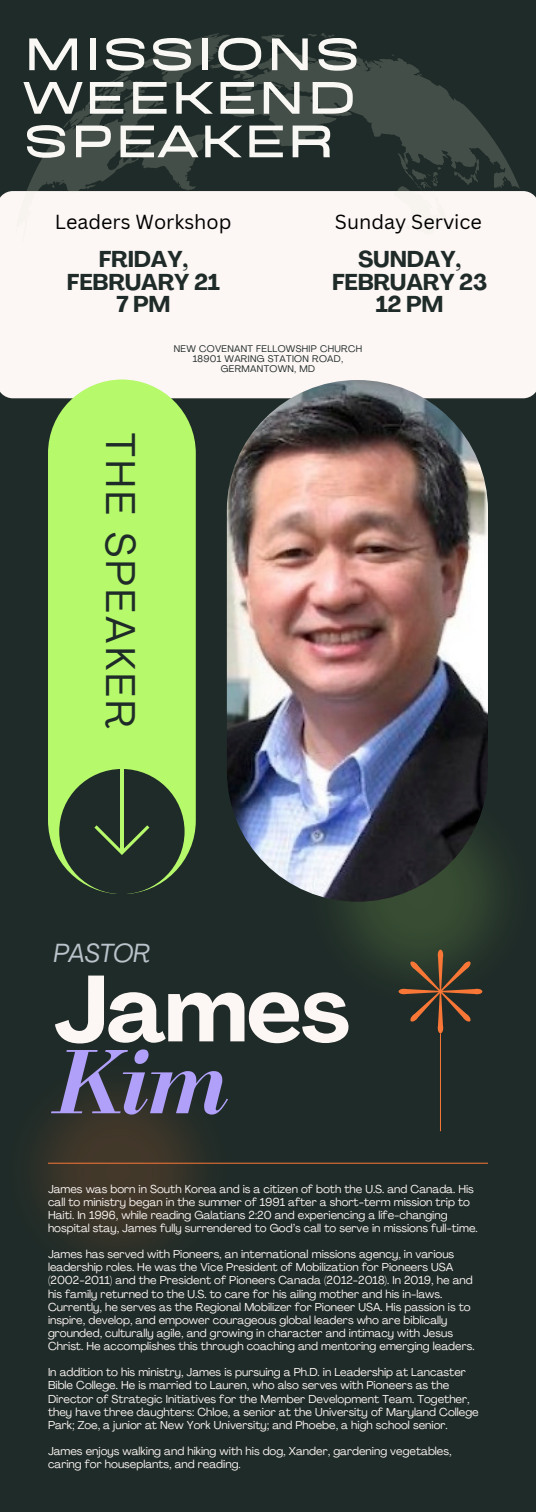
<style>
.page{position:relative;width:536px;height:1512px;background:#1f2b28}
.page>*{position:absolute;margin:0;border:0;box-sizing:border-box;transform-origin:0 0}
.t1{font:italic 700 94.15px "Bodoni";color:#b0a0f9}
.t2{font:700 92.4px "Agrandir";letter-spacing:-.015em;color:#fcf6f4}
.t3{font:900 52.85px/43.6px "BD Sans";color:#faf8f4;text-align:justify}
.t4{font:40.95px "Agrandir";letter-spacing:.08em;color:#1f2b28}
.t5{font:italic 25.81px "Agrandir";letter-spacing:-.015em;color:#bac3cb}
.t6{font:700 22.57px/22.3px "Agrandir";letter-spacing:-.01em;color:#1f2b28;text-align:center}
.t7{font:19.78px "Canva Sans";color:#000}
.t8{font:11.38px/13.1px "Agrandir";color:#fcf6f4}
.t9{font:9.54px/9.8px "Agrandir";letter-spacing:.03em;color:#1f2b28;text-align:center}
</style>
<div class="page">
<img style="left:34px;top:1087px;width:205px;height:168px">
<hr style="left:48px;top:1163px;width:440px;height:1px;background:#f87736">
<div style="left:0;top:191px;width:536px;height:207px;background:#fcf6f4"></div>
<img style="left:301px;top:834px;width:200px;height:159px">
<img style="left:227px;top:380px;width:261px;height:522px;border-radius:130px">
<div style="left:48px;top:380px;width:148px;height:514px;background:#b6f96b;border-radius:74px"></div>
<div style="left:59px;top:769px;width:125px;height:125px;background:#1f2b28;border-radius:50%"></div>
<svg style="left:398px;top:950px;width:84px;height:83px"></svg>
<hr style="left:440px;top:1033px;width:1px;height:98px;background:#f87736">
<svg style="left:94px;top:825px;width:55px;height:30px"></svg>
<hr style="left:120px;top:756px;width:3px;height:97px;background:#b6f96b">
<svg style="left:253px;top:52px;width:267px;height:137px"></svg>
<svg style="left:412px;top:250px;width:20px;height:17px"></svg>
<svg style="left:308px;top:33px;width:26px;height:5px"></svg>
<svg style="left:357px;top:56px;width:8px;height:4px"></svg>
<svg style="left:329px;top:47px;width:21px;height:15px"></svg>
<svg style="left:16px;top:33px;width:237px;height:210px"></svg>
<svg style="left:393px;top:153px;width:86px;height:81px"></svg>
<svg style="left:316px;top:135px;width:12px;height:9px"></svg>
<svg style="left:261px;top:34px;width:24px;height:9px"></svg>
<svg style="left:419px;top:74px;width:4px;height:4px"></svg>
<p class="t3" style="left:23px;top:25px;width:339px">MISSIONS WEEKEND SPEAKER</p>
<h1 class="t7" style="left:55px;top:207px;width:178px">Leaders Workshop</h1>
<h1 class="t7" style="left:335px;top:207px;width:148px">Sunday Service</h1>
<h5 class="t6" style="left:332px;top:251px;width:157px">SUNDAY,<br>FEBRUARY 23<br>12 PM</h5>
<h5 class="t6" style="left:67px;top:250px;width:154px">FRIDAY,<br>FEBRUARY 21<br>7PM</h5>
<p class="t9" style="left:174px;top:345px;width:190px">NEW COVENANT FELLOWSHIP CHURCH</p>
<p class="t9" style="left:193px;top:355px;width:152px">18901 WARING STATION ROAD,<br>GERMANTOWN, MD</p>
<h6 class="t4" style="left:137px;top:433px;width:297px;rotate:90deg">THE SPEAKER</h6>
<h3 class="t5" style="left:54px;top:943px;width:98px">PASTOR</h3>
<p class="t2" style="left:54px;top:972px;width:298px">James</p>
<h6 class="t1" style="left:54px;top:1025px;width:178px">Kim</h6>
<p class="t8" style="left:48px;top:1183px;width:431px">James was born in South Korea and is a citizen of both the U.S. and Canada. His call to ministry began in the summer of 1991 after a short-term mission trip to Haiti. In 1996, while reading Galatians 2:20 and experiencing a life-changing hospital stay, James fully surrendered to God’s call to serve in missions full-time.</p>
<p class="t8" style="left:48px;top:1249px;width:428px">James has served with Pioneers, an international missions agency, in various leadership roles. He was the Vice President of Mobilization for Pioneers USA (2002-2011) and the President of Pioneers Canada (2012-2018). In 2019, he and his family returned to the U.S. to care for his ailing mother and his in-laws.<br>Currently, he serves as the Regional Mobilizer for Pioneer USA. His passion is to inspire, develop, and empower courageous global leaders who are biblically grounded, culturally agile, and growing in character and intimacy with Jesus Christ. He accomplishes this through coaching and mentoring emerging leaders.</p>
<p class="t8" style="left:48px;top:1367px;width:432px">In addition to his ministry, James is pursuing a Ph.D. in Leadership at Lancaster Bible College. He is married to Lauren, who also serves with Pioneers as the Director of Strategic Initiatives for the Member Development Team. Together, they have three daughters: Chloe, a senior at the University of Maryland College Park; Zoe, a junior at New York University; and Phoebe, a high school senior.</p>
<h4 class="t8" style="left:48px;top:1446px;width:405px">James enjoys walking and hiking with his dog, Xander, gardening vegetables, caring for houseplants, and reading.</h4>
</div>
